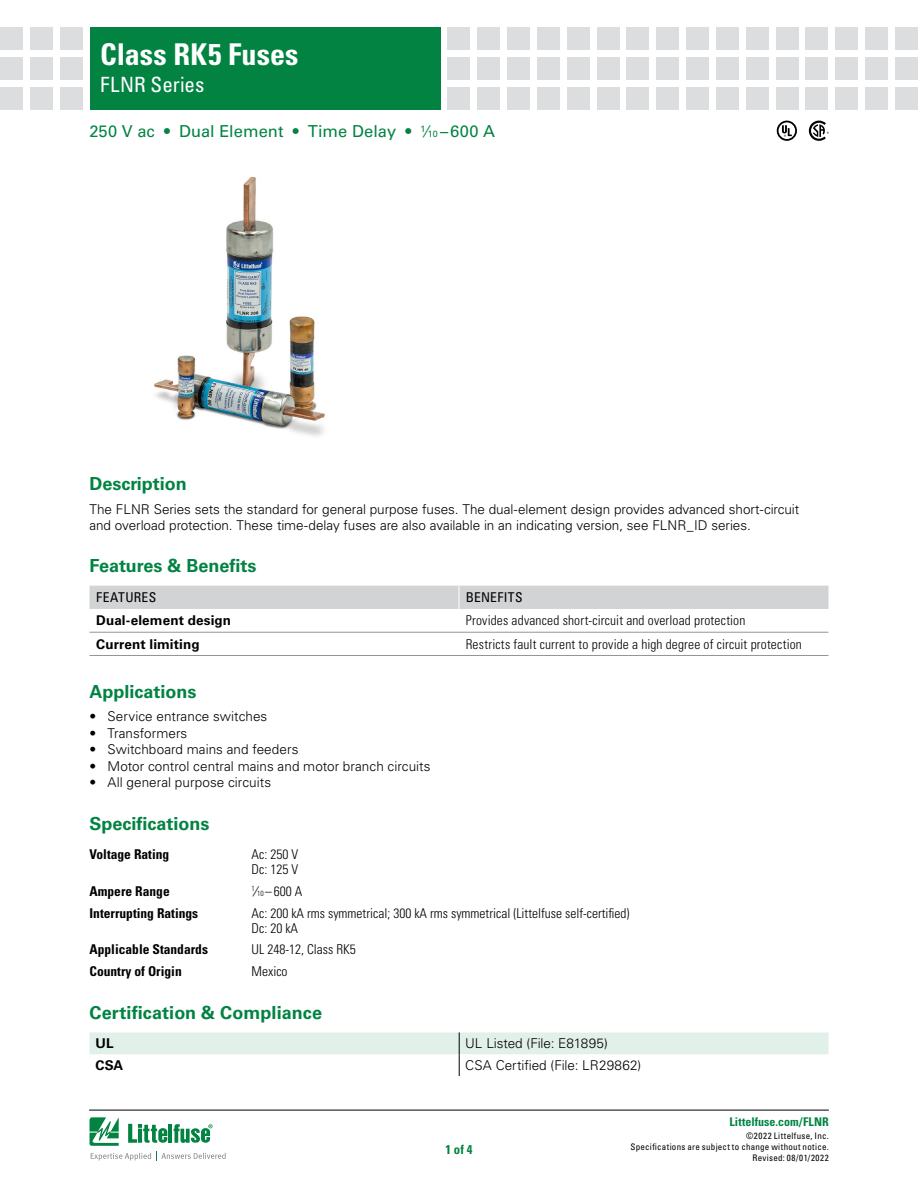
<style>
.page{position:relative;width:918px;height:1188px;background:#fff}
.page>*{position:absolute;margin:0;border:0;box-sizing:border-box;transform-origin:0 0}
.t1{font:700 condensed 30px "Univers LT Std";letter-spacing:.005em;color:#fff}
.t2{font:condensed 21px "Univers LT Std";letter-spacing:.005em;color:#fff}
.FACTS_HEAD{font:700 18px "Univers LT Std";color:#028342}
.PRODUCT_SUBHEAD{font:16.5px "Univers LT Std";letter-spacing:.005em;color:#028342}
.Body_1{font:300 13.5px/16.5px "Univers LT Std";letter-spacing:-.005em;color:#000}
.Spec_Value_column{font:300 condensed 13.5px "Univers LT Std";color:#000}
.Benefit_column_text{font:300 condensed 13.5px "Univers LT Std";letter-spacing:.015em;color:#000}
.Spec_Heading_column{font:700 condensed 13.5px "Univers LT Std";color:#000}
.Feature_column_text{font:700 13.5px "Univers LT Std";letter-spacing:.01em;color:#000}
.F___B_header_text{font:condensed 13.5px "Univers LT Std";letter-spacing:.025em;color:#000}
.Body_1-2{font:700 13.5px "Univers LT Std";color:#000}
.t3{font:700 condensed 12.75px "Univers LT Std";color:#028342}
.t4{font:700 condensed 12px "Univers LT Std";letter-spacing:.005em;color:#028342}
.t5{font:condensed 9px/10.8px "Univers LT Std";letter-spacing:.03em;color:#000;text-align:right}
.s1{font-size:9.15px}
.s2{font-size:7.35px}
</style>
<div class="page">
<hr style="left:89px;top:1110px;width:740px;height:1px;background:#000">
<div style="left:90px;top:27px;width:351px;height:82px;background:#028342"></div>
<div style="left:60px;top:27px;width:23px;height:23px;background:#dcddde"></div>
<div style="left:60px;top:57px;width:23px;height:23px;background:#dcddde"></div>
<div style="left:60px;top:87px;width:23px;height:22px;background:#dcddde"></div>
<div style="left:30px;top:27px;width:23px;height:23px;background:#dcddde"></div>
<div style="left:30px;top:57px;width:23px;height:23px;background:#dcddde"></div>
<div style="left:30px;top:87px;width:23px;height:22px;background:#dcddde"></div>
<div style="left:0;top:27px;width:23px;height:23px;background:#dcddde"></div>
<div style="left:0;top:57px;width:23px;height:23px;background:#dcddde"></div>
<div style="left:0;top:87px;width:23px;height:22px;background:#dcddde"></div>
<div style="left:448px;top:27px;width:22px;height:23px;background:#dcddde"></div>
<div style="left:448px;top:57px;width:22px;height:23px;background:#dcddde"></div>
<div style="left:448px;top:87px;width:22px;height:22px;background:#dcddde"></div>
<div style="left:477px;top:27px;width:23px;height:23px;background:#dcddde"></div>
<div style="left:477px;top:57px;width:23px;height:23px;background:#dcddde"></div>
<div style="left:477px;top:87px;width:23px;height:22px;background:#dcddde"></div>
<div style="left:507px;top:27px;width:23px;height:23px;background:#dcddde"></div>
<div style="left:507px;top:57px;width:23px;height:23px;background:#dcddde"></div>
<div style="left:507px;top:87px;width:23px;height:22px;background:#dcddde"></div>
<div style="left:537px;top:27px;width:23px;height:23px;background:#dcddde"></div>
<div style="left:537px;top:57px;width:23px;height:23px;background:#dcddde"></div>
<div style="left:537px;top:87px;width:23px;height:22px;background:#dcddde"></div>
<div style="left:567px;top:27px;width:23px;height:23px;background:#dcddde"></div>
<div style="left:567px;top:57px;width:23px;height:23px;background:#dcddde"></div>
<div style="left:567px;top:87px;width:23px;height:22px;background:#dcddde"></div>
<div style="left:597px;top:27px;width:23px;height:23px;background:#dcddde"></div>
<div style="left:597px;top:57px;width:23px;height:23px;background:#dcddde"></div>
<div style="left:597px;top:87px;width:23px;height:22px;background:#dcddde"></div>
<div style="left:627px;top:27px;width:22px;height:23px;background:#dcddde"></div>
<div style="left:627px;top:57px;width:22px;height:23px;background:#dcddde"></div>
<div style="left:627px;top:87px;width:22px;height:22px;background:#dcddde"></div>
<div style="left:656px;top:27px;width:23px;height:23px;background:#dcddde"></div>
<div style="left:656px;top:57px;width:23px;height:23px;background:#dcddde"></div>
<div style="left:656px;top:87px;width:23px;height:22px;background:#dcddde"></div>
<div style="left:686px;top:27px;width:23px;height:23px;background:#dcddde"></div>
<div style="left:686px;top:57px;width:23px;height:23px;background:#dcddde"></div>
<div style="left:686px;top:87px;width:23px;height:22px;background:#dcddde"></div>
<div style="left:716px;top:27px;width:23px;height:23px;background:#dcddde"></div>
<div style="left:716px;top:57px;width:23px;height:23px;background:#dcddde"></div>
<div style="left:716px;top:87px;width:23px;height:22px;background:#dcddde"></div>
<div style="left:746px;top:27px;width:23px;height:23px;background:#dcddde"></div>
<div style="left:746px;top:57px;width:23px;height:23px;background:#dcddde"></div>
<div style="left:746px;top:87px;width:23px;height:22px;background:#dcddde"></div>
<div style="left:805px;top:27px;width:23px;height:23px;background:#dcddde"></div>
<div style="left:805px;top:57px;width:23px;height:23px;background:#dcddde"></div>
<div style="left:805px;top:87px;width:23px;height:22px;background:#dcddde"></div>
<div style="left:776px;top:27px;width:22px;height:23px;background:#dcddde"></div>
<div style="left:776px;top:57px;width:22px;height:23px;background:#dcddde"></div>
<div style="left:776px;top:87px;width:22px;height:22px;background:#dcddde"></div>
<div style="left:835px;top:27px;width:23px;height:23px;background:#dcddde"></div>
<div style="left:835px;top:57px;width:23px;height:23px;background:#dcddde"></div>
<div style="left:835px;top:87px;width:23px;height:22px;background:#dcddde"></div>
<div style="left:865px;top:27px;width:23px;height:23px;background:#dcddde"></div>
<div style="left:865px;top:57px;width:23px;height:23px;background:#dcddde"></div>
<div style="left:865px;top:87px;width:23px;height:22px;background:#dcddde"></div>
<div style="left:895px;top:27px;width:23px;height:23px;background:#dcddde"></div>
<div style="left:895px;top:57px;width:23px;height:23px;background:#dcddde"></div>
<div style="left:895px;top:87px;width:23px;height:22px;background:#dcddde"></div>
<svg style="left:90px;top:1117px;width:136px;height:44px"></svg>
<img style="left:154px;top:176px;width:171px;height:260px">
<div style="left:90px;top:586px;width:738px;height:23px;background:#d1d3d4"></div>
<hr style="left:90px;top:632px;width:369px;height:1px;background:#939598">
<hr style="left:459px;top:632px;width:369px;height:1px;background:#939598">
<hr style="left:90px;top:655px;width:369px;height:1px;background:#939598">
<hr style="left:459px;top:655px;width:369px;height:1px;background:#939598">
<svg style="left:90px;top:1032px;width:738px;height:44px"></svg>
<svg style="left:777px;top:121px;width:20px;height:20px"></svg>
<svg style="left:809px;top:121px;width:20px;height:20px"></svg>
<h1 class="t1" style="left:100px;top:36px;width:200px">Class RK5 Fuses</h1>
<h2 class="t2" style="left:100px;top:71px;width:106px">FLNR Series</h2>
<p class="PRODUCT_SUBHEAD" style="left:90px;top:122px;width:407px">250 V ac • Dual Element • Time Delay • <sup>1</sup>⁄<span class="s1">10</span> –600 A</p>
<p class="FACTS_HEAD" style="left:90px;top:474px;width:99px">Description</p>
<p class="Body_1" style="left:90px;top:501px;width:711px">The FLNR Series sets the standard for general purpose fuses. The dual-element design provides advanced short-circuit and overload protection. These time-delay fuses are also available in an indicating version, see FLNR_ID series.</p>
<p class="FACTS_HEAD" style="left:90px;top:556px;width:168px">Features &amp; Benefits</p>
<p class="F___B_header_text" style="left:96px;top:589px;width:61px">FEATURES</p>
<p class="F___B_header_text" style="left:466px;top:589px;width:58px">BENEFITS</p>
<p class="Feature_column_text" style="left:96px;top:613px;width:136px">Dual-element design</p>
<p class="Benefit_column_text" style="left:466px;top:613px;width:281px">Provides advanced short-circuit and overload protection</p>
<p class="Feature_column_text" style="left:96px;top:636px;width:105px">Current limiting</p>
<p class="Benefit_column_text" style="left:466px;top:636px;width:338px">Restricts fault current to provide a high degree of circuit protection</p>
<p class="FACTS_HEAD" style="left:90px;top:681px;width:109px">Applications</p>
<p class="Body_1" style="left:90px;top:708px;width:179px">• Service entrance switches</p>
<p class="Body_1" style="left:90px;top:725px;width:99px">• Transformers</p>
<p class="Body_1" style="left:90px;top:741px;width:210px">• Switchboard mains and feeders</p>
<p class="Body_1" style="left:90px;top:758px;width:343px">• Motor control central mains and motor branch circuits</p>
<p class="Body_1" style="left:90px;top:774px;width:183px">• All general purpose circuits</p>
<p class="FACTS_HEAD" style="left:90px;top:813px;width:122px">Specifications</p>
<p class="Spec_Heading_column" style="left:90px;top:846px;width:81px">Voltage Rating</p>
<p class="Spec_Value_column" style="left:252px;top:846px;width:48px">Ac: 250 V</p>
<p class="Spec_Value_column" style="left:252px;top:861px;width:48px">Dc: 125 V</p>
<p class="Spec_Heading_column" style="left:90px;top:883px;width:82px">Ampere Range</p>
<p class="Spec_Value_column" style="left:252px;top:883px;width:52px"><sup>1</sup>⁄<span class="s2">10</span> –600 A</p>
<p class="Spec_Heading_column" style="left:90px;top:904px;width:110px">Interrupting Ratings</p>
<p class="Spec_Value_column" style="left:252px;top:905px;width:379px">Ac: 200 kA rms symmetrical; 300 kA rms symmetrical (Littelfuse self-certified)</p>
<p class="Spec_Value_column" style="left:252px;top:920px;width:48px">Dc: 20 kA</p>
<p class="Spec_Heading_column" style="left:90px;top:941px;width:120px">Applicable Standards</p>
<p class="Spec_Value_column" style="left:252px;top:941px;width:106px">UL 248-12, Class RK5</p>
<p class="Spec_Heading_column" style="left:90px;top:963px;width:94px">Country of Origin</p>
<p class="Spec_Value_column" style="left:252px;top:963px;width:37px">Mexico</p>
<p class="FACTS_HEAD" style="left:90px;top:1002px;width:234px">Certification &amp; Compliance</p>
<p class="Body_1-2" style="left:96px;top:1036px;width:20px">UL</p>
<p class="Body_1" style="left:465px;top:1035px;width:144px">UL Listed (File: E81895)</p>
<p class="Body_1-2" style="left:96px;top:1057px;width:29px">CSA</p>
<p class="Body_1" style="left:465px;top:1057px;width:178px">CSA Certified (File: LR29862)</p>
<p class="t3" style="left:445px;top:1142px;width:29px">1 of 4</p>
<p class="t4" style="left:729px;top:1115px;width:101px">Littelfuse.com/FLNR</p>
<p class="t5" style="left:631px;top:1131px;width:200px">©2022 Littelfuse, Inc.<br>Specifications are subject to change without notice.<br>Revised: 08/01/2022</p>
</div>
